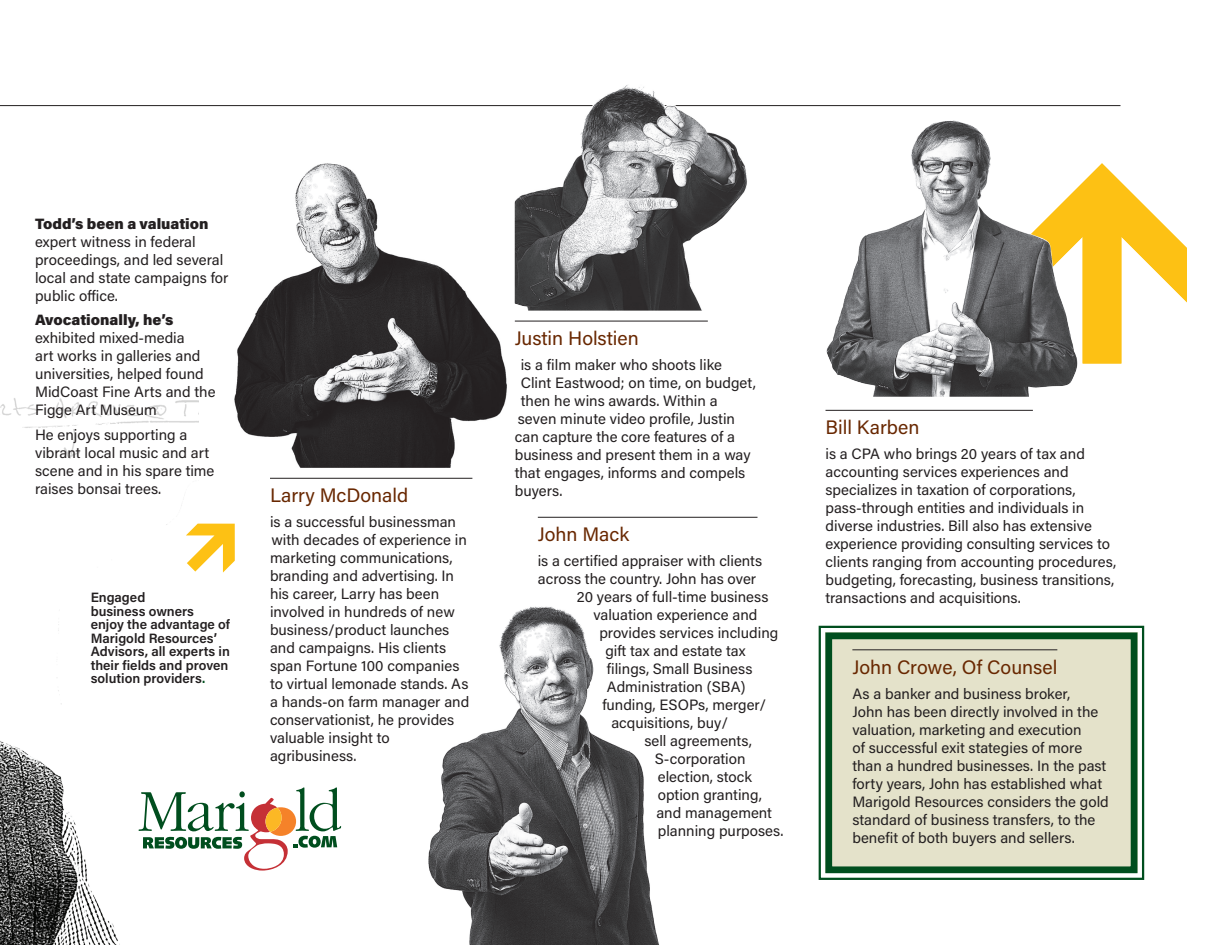
<style>
.page{position:relative;width:1215px;height:945px;background:#fff}
.page>*{position:absolute;margin:0;border:0;box-sizing:border-box;transform-origin:0 0}
.t1{font:19.5px "Acumin Pro";color:#682700}
.t2{font:15px/18px "Acumin Pro";color:#231f20}
.t3{font:900 15px "Acumin Pro";color:#231f20}
.t4{font:600 13.5px/13.5px "Acumin Pro";color:#231f20}
.s1{color:#004e1e}
</style>
<div class="page">
<img style="left:0;top:398px;width:199px;height:547px">
<svg style="left:1079px;top:163px;width:108px;height:200px"></svg>
<img style="left:826px;top:120px;width:253px;height:277px">
<img style="left:234px;top:163px;width:273px;height:305px">
<hr style="left:826px;top:410px;width:207px;height:1px;background:#231f20">
<img style="left:428px;top:606px;width:232px;height:339px">
<hr style="left:0;top:105px;width:1121px;height:1px;background:#231f20">
<img style="left:515px;top:85px;width:233px;height:226px">
<hr style="left:515px;top:321px;width:193px;height:1px;background:#231f20">
<hr style="left:538px;top:517px;width:220px;height:1px;background:#231f20">
<svg style="left:818px;top:625px;width:327px;height:255px;background:#dcdec6"></svg>
<div style="left:825px;top:632px;width:312px;height:241px;border:7px solid #004e1e"></div>
<hr style="left:270px;top:478px;width:202px;height:1px;background:#231f20">
<svg style="left:186px;top:524px;width:49px;height:49px"></svg>
<svg style="left:139px;top:787px;width:202px;height:84px"></svg>
<p class="t3" style="left:35px;top:213px;width:175px">Todd’s been a valuation</p>
<p class="t2" style="left:35px;top:232px;width:195px">expert witness in federal proceedings, and led several local and state campaigns for public office.</p>
<p class="t3" style="left:35px;top:310px;width:140px">Avocationally, he’s</p>
<p class="t2" style="left:35px;top:329px;width:182px">exhibited mixed-media<br>art works in galleries and universities, helped found<br>MidCoast Fine Arts and the<br>Figge Art Museum</p>
<p class="t2" style="left:35px;top:425px;width:181px">He enjoys supporting a vibrant local music and art scene and in his spare time raises bonsai trees.</p>
<p class="t4" style="left:91px;top:590px;width:141px">Engaged<br>business owners enjoy the advantage of<br>Marigold Resources’<br>Advisors, all experts in their fields and proven solution providers<span class="s1">.</span></p>
<h1 class="t1" style="left:270px;top:482px;width:140px">Larry McDonald</h1>
<p class="t2" style="left:270px;top:512px;width:201px">is a successful businessman with decades of experience in marketing communications, branding and advertising. In his career, Larry has been involved in hundreds of new business/product launches and campaigns. His clients span Fortune 100 companies to virtual lemonade stands. As a hands-on farm manager and conservationist, he provides valuable insight to agribusiness.</p>
<h1 class="t1" style="left:515px;top:325px;width:125px">Justin Holstien</h1>
<p class="t2" style="left:521px;top:355px;width:203px">is a film maker who shoots like</p>
<p class="t2" style="left:521px;top:373px;width:237px">Clint Eastwood; on time, on budget,</p>
<p class="t2" style="left:521px;top:391px;width:198px">then he wins awards. Within a</p>
<p class="t2" style="left:518px;top:409px;width:219px">seven minute video profile, Justin</p>
<p class="t2" style="left:515px;top:427px;width:222px">can capture the core features of a</p>
<p class="t2" style="left:515px;top:445px;width:237px">business and present them in a way</p>
<p class="t2" style="left:515px;top:463px;width:232px">that engages, informs and compels</p>
<p class="t2" style="left:515px;top:481px;width:49px">buyers.</p>
<h1 class="t1" style="left:538px;top:521px;width:93px">John Mack</h1>
<p class="t2" style="left:538px;top:551px;width:226px">is a certified appraiser with clients</p>
<p class="t2" style="left:538px;top:569px;width:220px">across the country. John has over</p>
<p class="t2" style="left:577px;top:587px;width:193px">20 years of full-time business</p>
<p class="t2" style="left:593px;top:605px;width:166px">valuation experience and</p>
<p class="t2" style="left:599px;top:623px;width:180px">provides services including</p>
<p class="t2" style="left:605px;top:641px;width:142px">gift tax and estate tax</p>
<p class="t2" style="left:607px;top:659px;width:147px">filings, Small Business</p>
<p class="t2" style="left:607px;top:677px;width:140px">Administration (SBA)</p>
<p class="t2" style="left:602px;top:695px;width:165px">funding, ESOPs, merger/</p>
<p class="t2" style="left:611px;top:713px;width:118px">acquisitions, buy/</p>
<p class="t2" style="left:644px;top:731px;width:109px">sell agreements,</p>
<p class="t2" style="left:655px;top:749px;width:92px">S-corporation</p>
<p class="t2" style="left:658px;top:767px;width:96px">election, stock</p>
<p class="t2" style="left:658px;top:785px;width:106px">option granting,</p>
<p class="t2" style="left:656px;top:803px;width:117px">and management</p>
<p class="t2" style="left:658px;top:821px;width:127px">planning purposes.</p>
<h1 class="t1" style="left:826px;top:414px;width:95px">Bill Karben</h1>
<p class="t2" style="left:826px;top:444px;width:292px">is a CPA who brings 20 years of tax and accounting services experiences and specializes in taxation of corporations, pass-through entities and individuals in diverse industries. Bill also has extensive experience providing consulting services to clients ranging from accounting procedures, budgeting, forecasting, business transitions, transactions and acquisitions.</p>
<h1 class="t1" style="left:852px;top:654px;width:206px">John Crowe, Of Counsel</h1>
<p class="t2" style="left:852px;top:684px;width:258px">As a banker and business broker,<br>John has been directly involved in the valuation, marketing and execution<br>of successful exit stategies of more than a hundred businesses. In the past forty years, John has established what Marigold Resources considers the gold standard of business transfers, to the benefit of both buyers and sellers.</p>
</div>
